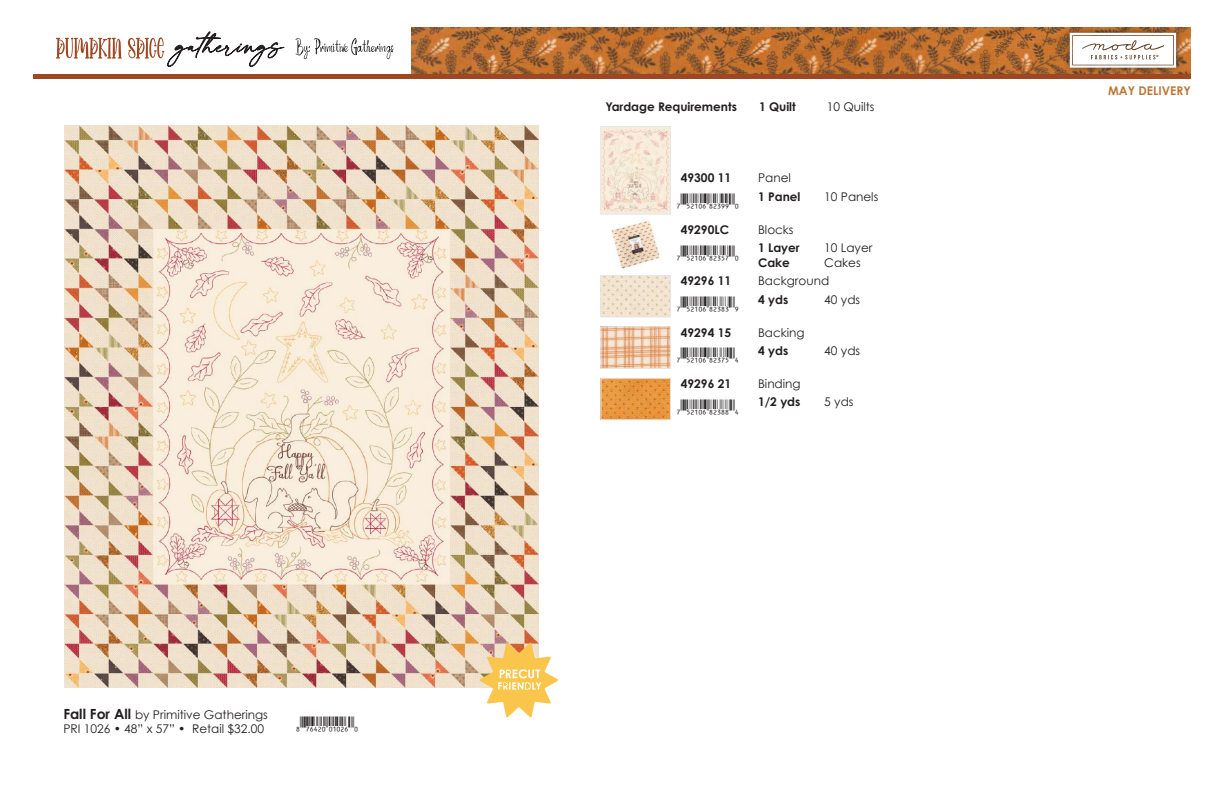
<style>
.page{position:relative;width:1224px;height:792px;background:#fff}
.page>*{position:absolute;margin:0;border:0;box-sizing:border-box;transform-origin:0 0}
.t1{font:16px "UPC Aa";color:#231f20}
.t2{font:12px/14.4px "Century Gothic";color:#231f20}
.t3{font:700 12px/14.4px "Century Gothic Pro";color:#231f20}
.t4{font:12px/14.4px "Century Gothic Pro";color:#231f20}
.t5{font:700 12px "Century Gothic";color:#231f20}
.t6{font:700 12px "Century Gothic";color:#bd7839}
.s1{font-family:"Century Gothic Pro";font-weight:700;font-size:14px}
.s2{font-family:"Century Gothic Pro"}
</style>
<div class="page">
<img style="left:412px;top:27px;width:779px;height:47px">
<div style="left:33px;top:74px;width:1158px;height:5px;background:#9d4823"></div>
<div style="left:1063px;top:26px;width:119px;height:48px;background:#231f20;opacity:.75"></div>
<svg style="left:1070px;top:33px;width:106px;height:35px"></svg>
<svg style="left:295px;top:38px;width:99px;height:21px"></svg>
<svg style="left:56px;top:37px;width:66px;height:22px"></svg>
<svg style="left:128px;top:31px;width:156px;height:36px"></svg>
<img style="left:602px;top:277px;width:67px;height:38px">
<div style="left:600px;top:275px;width:71px;height:42px;border:1px solid #e6e7e9"></div>
<img style="left:602px;top:328px;width:67px;height:39px">
<div style="left:600px;top:326px;width:71px;height:43px;border:1px solid #e6e7e9"></div>
<img style="left:602px;top:380px;width:67px;height:38px">
<div style="left:600px;top:378px;width:71px;height:42px;border:1px solid #e6e7e9"></div>
<img style="left:65px;top:125px;width:473px;height:563px">
<svg style="left:480px;top:643px;width:78px;height:75px"></svg>
<img style="left:611px;top:220px;width:50px;height:49px">
<img style="left:602px;top:128px;width:67px;height:85px">
<div style="left:600px;top:126px;width:71px;height:89px;border:1px solid #e6e7e9"></div>
<p class="t2" style="left:63px;top:707px;width:206px"><span class="s1">Fall For All</span> by Primitive Gatherings<br>PRI 1026 • 48” x 57” • <span class="s2">Retail $32.00</span></p>
<h1 class="t1" style="left:300px;top:712px;width:56px">)HGECA|01026Q</h1>
<p class="t3" style="left:605px;top:100px;width:133px">Yardage Requirements</p>
<p class="t3" style="left:759px;top:100px;width:38px">1 Quilt</p>
<p class="t4" style="left:827px;top:100px;width:49px">10 Quilts</p>
<p class="t5" style="left:681px;top:169px;width:52px">49300 11</p>
<p class="t2" style="left:758px;top:171px;width:34px">Panel</p>
<h1 class="t1" style="left:681px;top:189px;width:56px">(FCBAG|82399Q</h1>
<p class="t3" style="left:758px;top:189px;width:44px">1 Panel</p>
<p class="t4" style="left:824px;top:189px;width:56px">10 Panels</p>
<p class="t5" style="left:681px;top:220px;width:50px">49290LC</p>
<p class="t2" style="left:758px;top:222px;width:37px">Blocks</p>
<h1 class="t1" style="left:681px;top:241px;width:56px">(FCBAG|82357Q</h1>
<p class="t3" style="left:758px;top:240px;width:43px">1 Layer<br>Cake</p>
<p class="t4" style="left:824px;top:241px;width:50px">10 Layer<br>Cakes</p>
<p class="t5" style="left:681px;top:272px;width:52px">49296 11</p>
<p class="t2" style="left:758px;top:273px;width:73px">Background</p>
<h1 class="t1" style="left:681px;top:292px;width:56px">(FCBAG|82383Z</h1>
<p class="t3" style="left:758px;top:292px;width:32px">4 yds</p>
<p class="t4" style="left:824px;top:292px;width:37px">40 yds</p>
<p class="t5" style="left:681px;top:323px;width:52px">49294 15</p>
<p class="t2" style="left:758px;top:325px;width:48px">Backing</p>
<h1 class="t1" style="left:681px;top:344px;width:56px">(FCBAG|82375U</h1>
<p class="t3" style="left:758px;top:343px;width:32px">4 yds</p>
<p class="t4" style="left:824px;top:343px;width:37px">40 yds</p>
<p class="t5" style="left:681px;top:374px;width:52px">49296 21</p>
<p class="t2" style="left:758px;top:376px;width:44px">Binding</p>
<h1 class="t1" style="left:681px;top:395px;width:56px">(FCBAG|82388U</h1>
<p class="t3" style="left:758px;top:395px;width:44px">1/2 yds</p>
<p class="t4" style="left:824px;top:395px;width:31px">5 yds</p>
<p class="t6" style="left:1108px;top:81px;width:84px">MAY DELIVERY</p>
</div>
